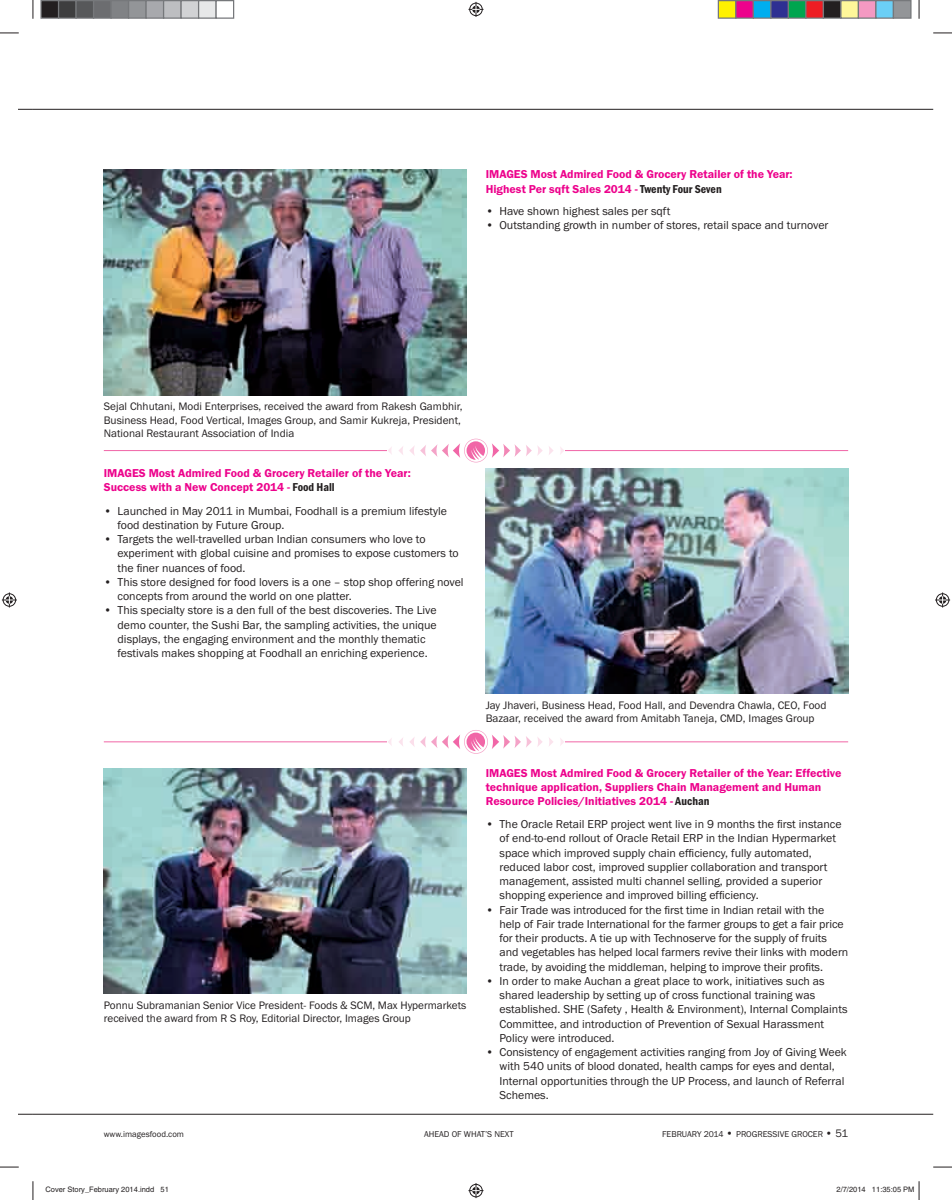
<style>
.page{position:relative;width:952px;height:1200px;background:#fff}
.page>*{position:absolute;margin:0;border:0;box-sizing:border-box;transform-origin:0 0}
.t1{font:11.88px/14.2px "Franklin Gothic";color:#231f20}
.t2{font:600 11.88px/14.2px "Franklin Gothic";color:#ed028c}
.t3{font:11.25px/13.5px "Franklin Gothic";color:#231f20}
.t4{font:8.75px "Franklin Gothic";color:#231f20}
.t5{font:7.5px "Helvetica";color:#231f20}
.s1{font-stretch:condensed;color:#231f20}
.s2{font-size:11.25px}
</style>
<div class="page">
<svg style="left:19px;top:1114px;width:14px;height:1px"></svg>
<svg style="left:19px;top:109px;width:14px;height:1px"></svg>
<hr style="left:33px;top:1114px;width:900px;height:1px;background:#231f20">
<hr style="left:33px;top:109px;width:900px;height:1px;background:#231f20">
<img style="left:104px;top:170px;width:362px;height:225px">
<img style="left:486px;top:469px;width:362px;height:225px">
<img style="left:104px;top:769px;width:362px;height:225px">
<hr style="left:565px;top:450px;width:283px;height:1px;background:#f166a7">
<hr style="left:104px;top:450px;width:283px;height:1px;background:#f166a7">
<svg style="left:399px;top:446px;width:4px;height:9px"></svg>
<svg style="left:388px;top:447px;width:4px;height:7px"></svg>
<svg style="left:409px;top:439px;width:144px;height:23px"></svg>
<svg style="left:560px;top:447px;width:4px;height:7px"></svg>
<hr style="left:565px;top:741px;width:283px;height:1px;background:#f166a7">
<hr style="left:104px;top:741px;width:283px;height:1px;background:#f166a7">
<svg style="left:399px;top:738px;width:4px;height:8px"></svg>
<svg style="left:388px;top:738px;width:4px;height:8px"></svg>
<svg style="left:409px;top:730px;width:144px;height:24px"></svg>
<svg style="left:560px;top:738px;width:4px;height:8px"></svg>
<svg style="left:0;top:32px;width:19px;height:2px"></svg>
<svg style="left:933px;top:32px;width:19px;height:2px"></svg>
<svg style="left:0;top:1166px;width:19px;height:2px"></svg>
<svg style="left:933px;top:1166px;width:19px;height:2px"></svg>
<svg style="left:32px;top:0;width:2px;height:19px"></svg>
<svg style="left:32px;top:1181px;width:2px;height:19px"></svg>
<svg style="left:918px;top:0;width:2px;height:19px"></svg>
<svg style="left:468px;top:2px;width:15px;height:15px"></svg>
<svg style="left:468px;top:1183px;width:15px;height:15px"></svg>
<svg style="left:2px;top:592px;width:15px;height:15px"></svg>
<svg style="left:935px;top:592px;width:15px;height:15px"></svg>
<div style="left:41px;top:1px;width:18px;height:17px;background:#231f20"></div>
<div style="left:40px;top:0;width:19px;height:19px;border:1px solid #76787b"></div>
<div style="left:59px;top:1px;width:17px;height:17px;background:#3e3e3f"></div>
<div style="left:58px;top:0;width:19px;height:19px;border:1px solid #76787b"></div>
<div style="left:76px;top:1px;width:18px;height:17px;background:#57585a"></div>
<div style="left:75px;top:0;width:19px;height:19px;border:1px solid #76787b"></div>
<div style="left:94px;top:1px;width:17px;height:17px;background:#6c6d70"></div>
<div style="left:93px;top:0;width:19px;height:19px;border:1px solid #76787b"></div>
<div style="left:111px;top:1px;width:18px;height:17px;background:#808285"></div>
<div style="left:110px;top:0;width:19px;height:19px;border:1px solid #76787b"></div>
<div style="left:129px;top:1px;width:17px;height:17px;background:#939598"></div>
<div style="left:128px;top:0;width:19px;height:19px;border:1px solid #76787b"></div>
<div style="left:146px;top:1px;width:18px;height:17px;background:#a8a9ad"></div>
<div style="left:145px;top:0;width:19px;height:19px;border:1px solid #76787b"></div>
<div style="left:164px;top:1px;width:17px;height:17px;background:#bdbec1"></div>
<div style="left:163px;top:0;width:19px;height:19px;border:1px solid #76787b"></div>
<div style="left:181px;top:1px;width:18px;height:17px;background:#d1d2d4"></div>
<div style="left:180px;top:0;width:19px;height:19px;border:1px solid #76787b"></div>
<div style="left:199px;top:1px;width:17px;height:17px;background:#e7e8e9"></div>
<div style="left:198px;top:0;width:19px;height:19px;border:1px solid #76787b"></div>
<div style="left:215px;top:0;width:19px;height:19px;border:1px solid #76787b"></div>
<div style="left:718px;top:1px;width:18px;height:17px;background:#fff101"></div>
<div style="left:718px;top:0;width:18px;height:19px;border:1px solid #76787b"></div>
<div style="left:736px;top:1px;width:17px;height:17px;background:#ed028c"></div>
<div style="left:735px;top:0;width:19px;height:19px;border:1px solid #76787b"></div>
<div style="left:753px;top:1px;width:18px;height:17px;background:#00aeef"></div>
<div style="left:752px;top:0;width:19px;height:19px;border:1px solid #76787b"></div>
<div style="left:771px;top:1px;width:17px;height:17px;background:#2e3092"></div>
<div style="left:770px;top:0;width:19px;height:19px;border:1px solid #76787b"></div>
<div style="left:788px;top:1px;width:18px;height:17px;background:#00a54f"></div>
<div style="left:788px;top:0;width:18px;height:19px;border:1px solid #76787b"></div>
<div style="left:806px;top:1px;width:17px;height:17px;background:#ee1d23"></div>
<div style="left:805px;top:0;width:19px;height:19px;border:1px solid #76787b"></div>
<div style="left:823px;top:1px;width:18px;height:17px;background:#231f20"></div>
<div style="left:822px;top:0;width:19px;height:19px;border:1px solid #76787b"></div>
<div style="left:841px;top:1px;width:17px;height:17px;background:#fff79a"></div>
<div style="left:840px;top:0;width:19px;height:19px;border:1px solid #76787b"></div>
<div style="left:858px;top:1px;width:18px;height:17px;background:#f499c2"></div>
<div style="left:858px;top:0;width:18px;height:19px;border:1px solid #76787b"></div>
<div style="left:876px;top:1px;width:17px;height:17px;background:#6bcff6"></div>
<div style="left:875px;top:0;width:19px;height:19px;border:1px solid #76787b"></div>
<div style="left:893px;top:1px;width:18px;height:17px;background:#939598"></div>
<div style="left:892px;top:0;width:19px;height:19px;border:1px solid #76787b"></div>
<svg style="left:918px;top:1181px;width:2px;height:19px"></svg>
<p class="t2" style="left:486px;top:168px;width:308px">IMAGES Most Admired Food &amp; Grocery Retailer of the Year:<br>Highest Per sqft Sales 2014 - <span class="s1">Twenty Four Seven</span></p>
<p class="t1" style="left:486px;top:205px;width:186px">• Have shown highest sales per sqft</p>
<p class="t1" style="left:486px;top:219px;width:344px">• Outstanding growth in number of stores, retail space and turnover</p>
<p class="t3" style="left:104px;top:400px;width:360px">Sejal Chhutani, Modi Enterprises, received the award from Rakesh Gambhir,<br>Business Head, Food Vertical, Images Group, and Samir Kukreja, President,<br>National Restaurant Association of India</p>
<p class="t2" style="left:104px;top:467px;width:308px">IMAGES Most Admired Food &amp; Grocery Retailer of the Year:<br>Success with a New Concept 2014 - <span class="s1">Food Hall</span></p>
<p class="t1" style="left:118px;top:504px;width:331px;text-indent:-14px">• Launched in May 2011 in Mumbai, Foodhall is a premium lifestyle food destination by Future Group.</p>
<p class="t1" style="left:118px;top:533px;width:343px;text-indent:-14px">• Targets the well-travelled urban Indian consumers who love to experiment with global cuisine and promises to expose customers to the finer nuances of food.</p>
<p class="t1" style="left:118px;top:576px;width:347px;text-indent:-14px">• This store designed for food lovers is a one – stop shop offering novel concepts from around the world on one platter.</p>
<p class="t1" style="left:118px;top:604px;width:321px;text-indent:-14px">• This specialty store is a den full of the best discoveries. The Live demo counter, the Sushi Bar, the sampling activities, the unique displays, the engaging environment and the monthly thematic festivals makes shopping at Foodhall an enriching experience.</p>
<p class="t3" style="left:104px;top:999px;width:364px">Ponnu Subramanian Senior Vice President- Foods &amp; SCM, Max Hypermarkets received the award from R S Roy, Editorial Director, Images Group</p>
<p class="t3" style="left:486px;top:699px;width:342px">Jay Jhaveri, Business Head, Food Hall, and Devendra Chawla, CEO, Food<br>Bazaar, received the award from Amitabh Taneja, CMD, Images Group</p>
<p class="t2" style="left:486px;top:767px;width:357px">IMAGES Most Admired Food &amp; Grocery Retailer of the Year: Effective technique application, Suppliers Chain Management and Human<br>Resource Policies/Initiatives 2014 - <span class="s1">Auchan</span></p>
<p class="t1" style="left:499px;top:818px;width:344px;text-indent:-14px">• The Oracle Retail ERP project went live in 9 months the first instance of end-to-end rollout of Oracle Retail ERP in the Indian Hypermarket space which improved supply chain efficiency, fully automated, reduced labor cost, improved supplier collaboration and transport management, assisted multi channel selling, provided a superior shopping experience and improved billing efficiency.</p>
<p class="t1" style="left:499px;top:903px;width:350px;text-indent:-14px">• Fair Trade was introduced for the first time in Indian retail with the help of Fair trade International for the farmer groups to get a fair price for their products. A tie up with Technoserve for the supply of fruits and vegetables has helped local farmers revive their links with modern trade, by avoiding the middleman, helping to improve their profits.</p>
<p class="t1" style="left:499px;top:974px;width:349px;text-indent:-14px">• In order to make Auchan a great place to work, initiatives such as shared leadership by setting up of cross functional training was established. SHE (Safety , Health &amp; Environment), Internal Complaints Committee, and introduction of Prevention of Sexual Harassment Policy were introduced.</p>
<p class="t1" style="left:499px;top:1046px;width:349px;text-indent:-14px">• Consistency of engagement activities ranging from Joy of Giving Week with 540 units of blood donated, health camps for eyes and dental, Internal opportunities through the UP Process, and launch of Referral Schemes.</p>
<p class="t4" style="left:104px;top:1131px;width:82px">www.imagesfood.com</p>
<p class="t4" style="left:424px;top:1131px;width:91px">AHEAD OF WHAT’S NEXT</p>
<p class="t4" style="left:662px;top:1131px;width:187px">FEBRUARY 2014 <span class="s2">•</span> PROGRESSIVE GROCER <span class="s2">• 51</span></p>
<p class="t5" style="left:45px;top:1187px;width:125px">Cover Story_February 2014.indd 51</p>
<p class="t5" style="left:836px;top:1187px;width:79px">2/7/2014 11:35:05 PM</p>
</div>
